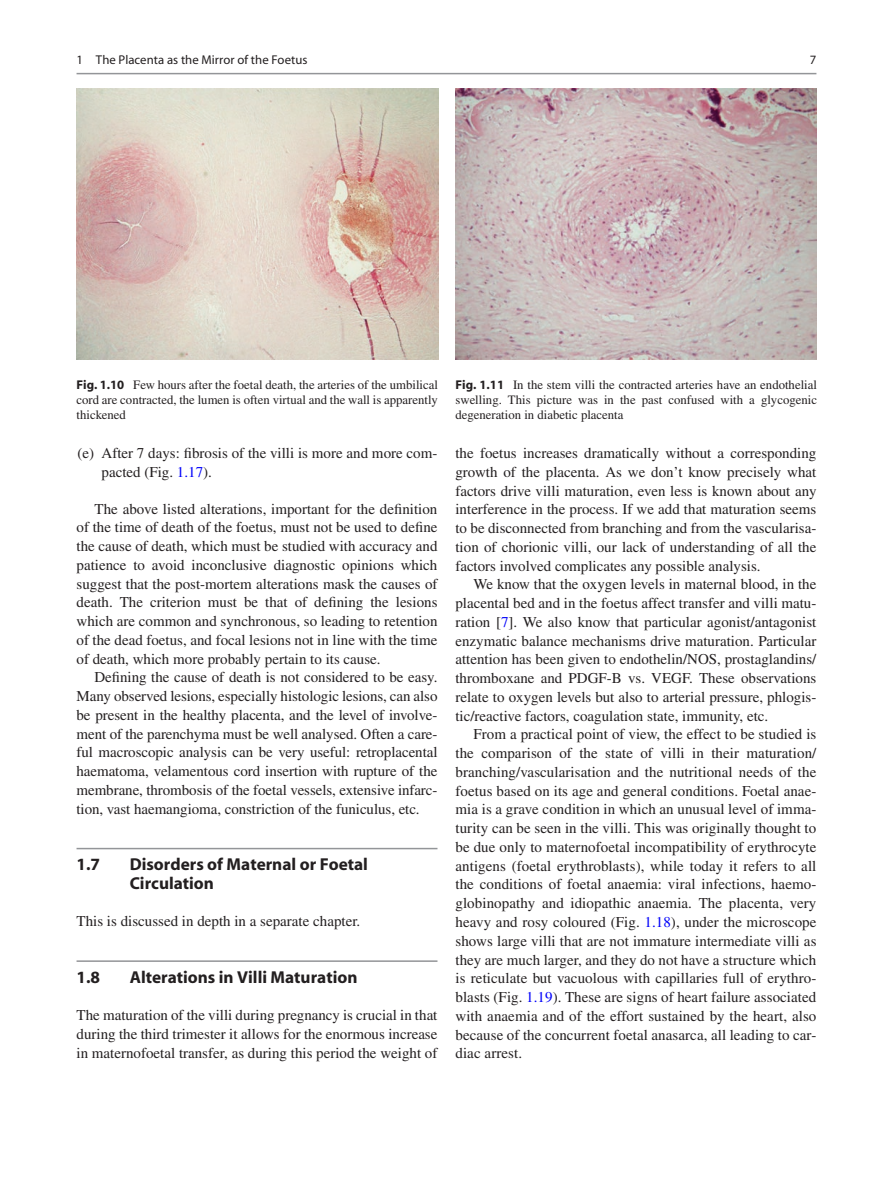
<style>
.page{position:relative;width:893px;height:1187px;background:#fff}
.page>*{position:absolute;margin:0;border:0;box-sizing:border-box;transform-origin:0 0}
.t1{font:700 17.25px/18.8px "Bcxsmy Myriad";color:#231f20}
.t2{font:15px/18.8px "Rwnwqr Times";color:#231f20;text-align:justify}
.t3{font:12.75px/15px "Rwnwqr Times";color:#231f20;text-align:justify}
.t4{font:12.75px "Wwypjw Myriad";letter-spacing:.005em;color:#231f20}
.t5{font:12.75px "Krypbk Myriad";color:#231f20}
.s1{font-family:"Bcxsmy Myriad";font-weight:700}
.s2{color:#0000fa}
</style>
<div class="page">
<img style="left:77px;top:88px;width:361px;height:272px">
<img style="left:455px;top:89px;width:362px;height:271px">
<hr style="left:77px;top:847px;width:360px;height:2px;background:#939598">
<hr style="left:77px;top:960px;width:360px;height:1px;background:#939598">
<hr style="left:77px;top:73px;width:739px;height:1px;background:#939598">
<p class="t4" style="left:77px;top:54px;width:233px">1 The Placenta as the Mirror of the Foetus</p>
<p class="t5" style="left:810px;top:54px;width:8px">7</p>
<p class="t3" style="left:77px;top:377px;width:363px"><span class="s1">Fig. 1.10</span> Few hours after the foetal death, the arteries of the umbilical cord are contracted, the lumen is often virtual and the wall is apparently thickened</p>
<p class="t3" style="left:455px;top:377px;width:363px"><span class="s1">Fig. 1.11</span> In the stem villi the contracted arteries have an endothelial swelling. This picture was in the past confused with a glycogenic degeneration in diabetic placenta</p>
<p class="t2" style="left:102px;top:443px;width:337px;text-indent:-24px">(e) After 7 days: fibrosis of the villi is more and more com&shy;pacted (Fig. <span class="s2">1.17</span>).</p>
<p class="t2" style="left:77px;top:499px;width:362px;text-indent:18px">The above listed alterations, important for the definition of the time of death of the foetus, must not be used to define the cause of death, which must be studied with accuracy and patience to avoid inconclusive diagnostic opinions which suggest that the post-mortem alterations mask the causes of death. The criterion must be that of defining the lesions which are common and synchronous, so leading to retention of the dead foetus, and focal lesions not in line with the time of death, which more probably pertain to its cause.</p>
<p class="t2" style="left:77px;top:667px;width:362px;text-indent:18px">Defining the cause of death is not considered to be easy.<br>Many observed lesions, especially histologic lesions, can also be present in the healthy placenta, and the level of involve&shy;ment of the parenchyma must be well analysed. Often a care&shy;ful macroscopic analysis can be very useful: retroplacental haematoma, velamentous cord insertion with rupture of the membrane, thrombosis of the foetal vessels, extensive infarc&shy;tion, vast haemangioma, constriction of the funiculus, etc.</p>
<p class="t2" style="left:455px;top:443px;width:362px">the foetus increases dramatically without a corresponding growth of the placenta. As we don’t know precisely what factors drive villi maturation, even less is known about any interference in the process. If we add that maturation seems to be disconnected from branching and from the vascularisa&shy;tion of chorionic villi, our lack of understanding of all the factors involved complicates any possible analysis.</p>
<p class="t2" style="left:455px;top:574px;width:362px;text-indent:18px">We know that the oxygen levels in maternal blood, in the placental bed and in the foetus affect transfer and villi matu&shy;ration [<span class="s2">7</span>]. We also know that particular agonist/antagonist enzymatic balance mechanisms drive maturation. Particular attention has been given to endothelin/NOS, prostaglandins/ thromboxane and PDGF-B vs. VEGF. These observations relate to oxygen levels but also to arterial pressure, phlogis&shy;tic/reactive factors, coagulation state, immunity, etc.</p>
<p class="t2" style="left:455px;top:724px;width:362px;text-indent:18px">From a practical point of view, the effect to be studied is the comparison of the state of villi in their maturation/ branching/vascularisation and the nutritional needs of the foetus based on its age and general conditions. Foetal anae&shy;mia is a grave condition in which an unusual level of imma&shy;turity can be seen in the villi. This was originally thought to be due only to maternofoetal incompatibility of erythrocyte antigens (foetal erythroblasts), while today it refers to all the conditions of foetal anaemia: viral infections, haemo&shy;globinopathy and idiopathic anaemia. The placenta, very heavy and rosy coloured (Fig. <span class="s2">1.18</span>), under the microscope shows large villi that are not immature intermediate villi as they are much larger, and they do not have a structure which is reticulate but vacuolous with capillaries full of erythro&shy;blasts (Fig. <span class="s2">1.19</span>). These are signs of heart failure associated with anaemia and of the effort sustained by the heart, also because of the concurrent foetal anasarca, all leading to car&shy;diac arrest.</p>
<p class="t1" style="left:77px;top:855px;width:25px">1.7</p>
<p class="t1" style="left:130px;top:855px;width:240px">Disorders of Maternal or Foetal<br>Circulation</p>
<p class="t2" style="left:77px;top:911px;width:285px">This is discussed in depth in a separate chapter.</p>
<p class="t1" style="left:77px;top:967px;width:25px">1.8</p>
<p class="t1" style="left:130px;top:967px;width:229px">Alterations in Villi Maturation</p>
<p class="t2" style="left:77px;top:1005px;width:362px">The maturation of the villi during pregnancy is crucial in that during the third trimester it allows for the enormous increase in maternofoetal transfer, as during this period the weight of</p>
</div>
